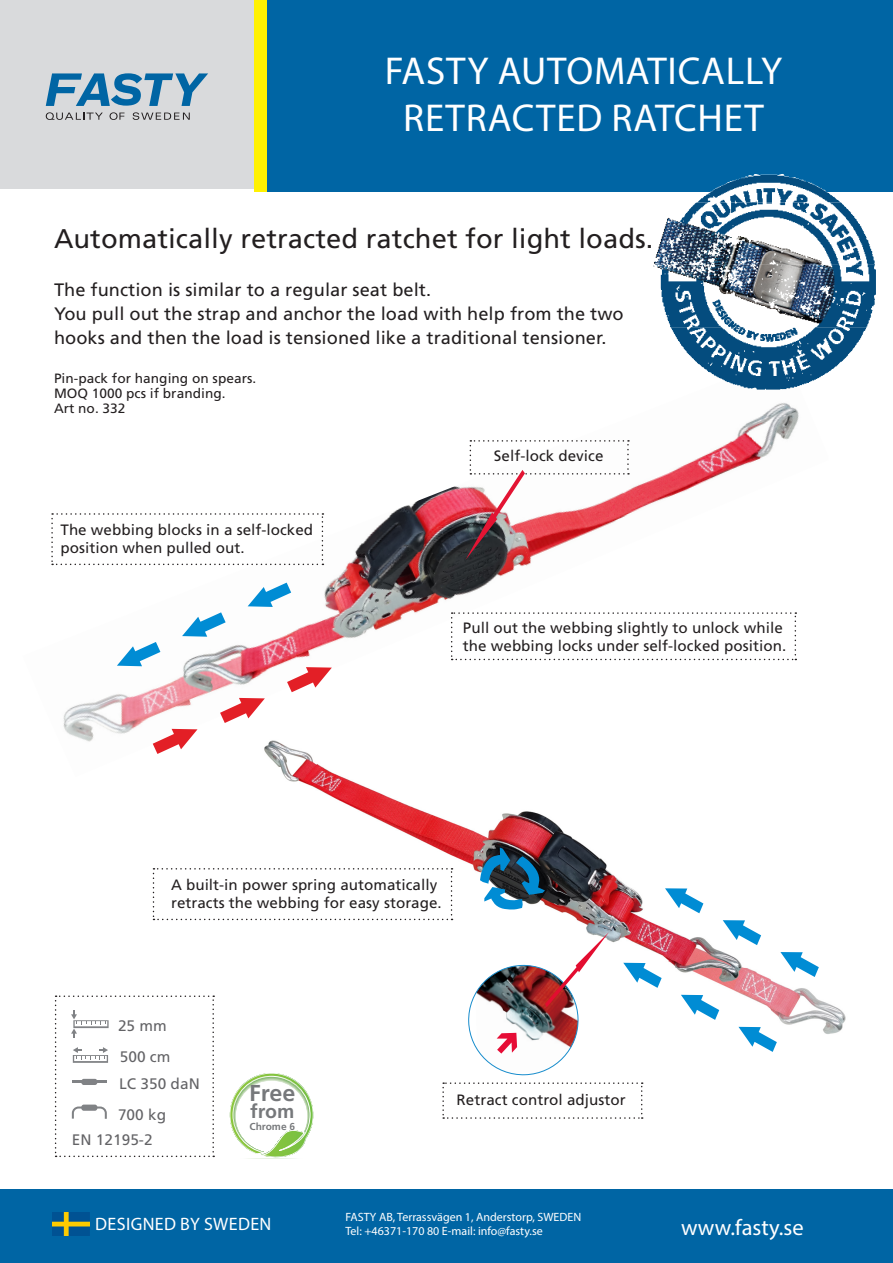
<style>
.page{position:relative;width:893px;height:1263px;background:#fff}
.page>*{position:absolute;margin:0;border:0;box-sizing:border-box;transform-origin:0 0}
.t1{font:39px "Myriad Pro";letter-spacing:.02em;color:#fff}
.t2{font:500 27px "SAL Frutiger";color:#231f20}
.t3{font:700 22.95px "SAL Frutiger";color:#76787b}
.t4{font:22.5px "Myriad Pro";color:#fff}
.t5{font:700 19.35px "SAL Frutiger";color:#76787b}
.t6{font:500 18px "SAL Frutiger";color:#231f20}
.t7{font:18px "Myriad Pro";letter-spacing:.02em;color:#fff}
.t8{font:500 15.3px "SAL Frutiger";color:#636366}
.t9{font:500 15px "SAL Frutiger";color:#231f20}
.t10{font:500 13.5px "SAL Frutiger";color:#231f20}
.Text{font:12px "Myriad Pro";color:#fff}
.t11{font:700 10.05px "SAL Frutiger";color:#76787b}
</style>
<div class="page">
<div style="left:0;top:0;width:254px;height:188px;background:#d9dadc"></div>
<svg style="left:46px;top:73px;width:162px;height:33px"></svg>
<svg style="left:46px;top:112px;width:57px;height:8px"></svg>
<svg style="left:110px;top:112px;width:15px;height:8px"></svg>
<svg style="left:133px;top:112px;width:57px;height:8px"></svg>
<div style="left:267px;top:0;width:626px;height:191px;background:#0065a4"></div>
<div style="left:254px;top:0;width:13px;height:191px;background:#fff101"></div>
<div style="left:0;top:1190px;width:893px;height:73px;background:#0065a4"></div>
<img style="left:53px;top:1212px;width:37px;height:23px">
<svg style="left:55px;top:995px;width:159px;height:162px"></svg>
<svg style="left:229px;top:1073px;width:85px;height:86px"></svg>
<img style="left:52px;top:565px;width:240px;height:179px">
<img style="left:257px;top:486px;width:279px;height:194px">
<img style="left:492px;top:440px;width:235px;height:142px">
<img style="left:727px;top:403px;width:72px;height:69px">
<img style="left:697px;top:174px;width:144px;height:28px">
<img style="left:653px;top:202px;width:223px;height:125px">
<img style="left:670px;top:327px;width:174px;height:63px">
<img style="left:249px;top:731px;width:597px;height:303px">
<svg style="left:623px;top:963px;width:39px;height:25px"></svg>
<svg style="left:681px;top:995px;width:38px;height:25px"></svg>
<svg style="left:738px;top:1027px;width:39px;height:25px"></svg>
<svg style="left:665px;top:888px;width:38px;height:25px"></svg>
<svg style="left:723px;top:920px;width:38px;height:25px"></svg>
<svg style="left:780px;top:952px;width:39px;height:25px"></svg>
<svg style="left:220px;top:698px;width:45px;height:25px"></svg>
<svg style="left:153px;top:729px;width:45px;height:25px"></svg>
<svg style="left:287px;top:667px;width:45px;height:25px"></svg>
<svg style="left:182px;top:612px;width:44px;height:25px"></svg>
<svg style="left:248px;top:583px;width:43px;height:24px"></svg>
<svg style="left:117px;top:642px;width:43px;height:24px"></svg>
<svg style="left:480px;top:847px;width:65px;height:63px;background:#446a83"></svg>
<svg style="left:51px;top:513px;width:272px;height:52px"></svg>
<svg style="left:466px;top:440px;width:163px;height:120px"></svg>
<svg style="left:468px;top:932px;width:141px;height:144px"></svg>
<svg style="left:451px;top:612px;width:345px;height:48px"></svg>
<svg style="left:153px;top:868px;width:299px;height:52px"></svg>
<svg style="left:442px;top:1082px;width:201px;height:37px"></svg>
<p class="t1" style="left:385px;top:47px;width:399px">FASTY AUTOMATICALLY</p>
<p class="t1" style="left:403px;top:93px;width:362px">RETRACTED RATCHET</p>
<p class="t2" style="left:54px;top:222px;width:601px">Automatically retracted ratchet for light loads.</p>
<p class="t6" style="left:54px;top:279px;width:379px">The function is similar to a regular seat belt.</p>
<p class="t6" style="left:54px;top:303px;width:571px">You pull out the strap and anchor the load with help from the two</p>
<p class="t6" style="left:54px;top:327px;width:554px">hooks and then the load is tensioned like a traditional tensioner.</p>
<p class="t10" style="left:54px;top:370px;width:204px">Pin-pack for hanging on spears.</p>
<p class="t10" style="left:54px;top:385px;width:173px">MOQ 1000 pcs if branding.</p>
<p class="t10" style="left:54px;top:400px;width:73px">Art no. 332</p>
<p class="t9" style="left:61px;top:521px;width:254px">The webbing blocks in a self-locked</p>
<p class="t9" style="left:61px;top:539px;width:186px">position when pulled out.</p>
<p class="t9" style="left:494px;top:447px;width:111px">Self-lock device</p>
<p class="t9" style="left:463px;top:619px;width:321px">Pull out the webbing slightly to unlock while</p>
<p class="t9" style="left:463px;top:637px;width:325px">the webbing locks under self-locked position.</p>
<p class="t9" style="left:171px;top:876px;width:268px">A built-in power spring automatically</p>
<p class="t9" style="left:171px;top:894px;width:272px">retracts the webbing for easy storage.</p>
<p class="t8" style="left:118px;top:1016px;width:50px">25 mm</p>
<p class="t8" style="left:120px;top:1048px;width:52px">500 cm</p>
<p class="t8" style="left:119px;top:1074px;width:82px">LC 350 daN</p>
<p class="t8" style="left:118px;top:1105px;width:50px">700 kg</p>
<p class="t8" style="left:72px;top:1131px;width:82px">EN 12195-2</p>
<p class="t3" style="left:249px;top:1079px;width:48px">Free</p>
<p class="t5" style="left:250px;top:1100px;width:46px">from</p>
<p class="t11" style="left:249px;top:1120px;width:47px">Chrome 6</p>
<p class="t9" style="left:457px;top:1091px;width:171px">Retract control adjustor</p>
<p class="Text" style="left:345px;top:1209px;width:237px">FASTY AB, Terrassvägen 1, Anderstorp, SWEDEN</p>
<p class="Text" style="left:345px;top:1223px;width:199px">Tel: +46371-170 80 E-mail: info@fasty.se</p>
<p class="t7" style="left:95px;top:1213px;width:178px">DESIGNED BY SWEDEN</p>
<p class="t4" style="left:681px;top:1214px;width:124px">www.fasty.se</p>
</div>
